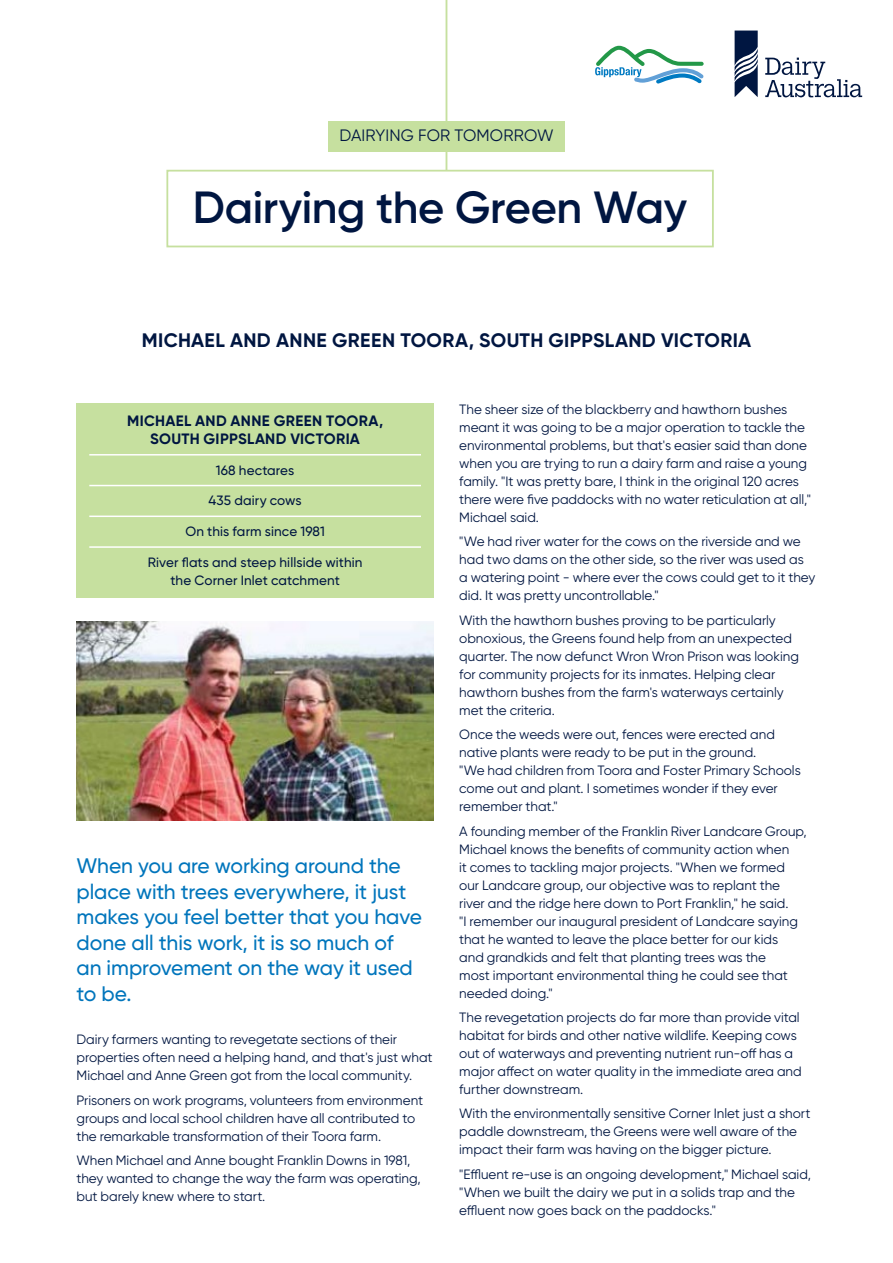
<style>
.page{position:relative;width:893px;height:1263px;background:#fff}
.page>*{position:absolute;margin:0;border:0;box-sizing:border-box;transform-origin:0 0}
.t1{font:600 45px "Gilroy";letter-spacing:-.01em;color:#001641}
.t2{font:500 21px/25.5px "Gilroy";letter-spacing:-.005em;color:#0075bc}
.t3{font:700 19.5px "Gilroy";letter-spacing:.02em;color:#001641}
.t4{font:16.5px "Gilroy";letter-spacing:.01em;color:#001641}
.t5{font:700 15px/18px "Gilroy";letter-spacing:.02em;color:#001641;text-align:center}
.t6{font:13.5px/18px "Gilroy";color:#001641}
.t7{font:500 13.5px/18px "Gilroy";letter-spacing:.01em;color:#001641;text-align:center}
</style>
<div class="page">
<hr style="left:446px;top:0;width:1px;height:170px;background:#c6e09f">
<div style="left:166px;top:170px;width:548px;height:77px;border:2px solid #c6e09f"></div>
<div style="left:328px;top:121px;width:237px;height:30px;background:#c6e09f"></div>
<div style="left:77px;top:403px;width:357px;height:195px;background:#c6e09f"></div>
<hr style="left:89px;top:454px;width:332px;height:1px;background:#fff">
<hr style="left:89px;top:485px;width:332px;height:1px;background:#fff">
<hr style="left:89px;top:515px;width:332px;height:2px;background:#fff">
<hr style="left:89px;top:546px;width:332px;height:2px;background:#fff">
<img style="left:77px;top:622px;width:357px;height:198px">
<svg style="left:595px;top:46px;width:109px;height:38px"></svg>
<svg style="left:765px;top:58px;width:97px;height:39px"></svg>
<svg style="left:735px;top:31px;width:23px;height:66px"></svg>
<p class="t4" style="left:339px;top:125px;width:216px">DAIRYING FOR TOMORROW</p>
<h1 class="t1" style="left:193px;top:179px;width:496px">Dairying the Green Way</h1>
<h3 class="t3" style="left:142px;top:328px;width:611px">MICHAEL AND ANNE GREEN TOORA, SOUTH GIPPSLAND VICTORIA</h3>
<p class="t5" style="left:127px;top:412px;width:258px">MICHAEL AND ANNE GREEN TOORA,<br>SOUTH GIPPSLAND VICTORIA</p>
<p class="t7" style="left:216px;top:461px;width:80px">168 hectares</p>
<p class="t7" style="left:208px;top:492px;width:95px">435 dairy cows</p>
<p class="t7" style="left:185px;top:522px;width:141px">On this farm since 1981</p>
<p class="t7" style="left:148px;top:553px;width:216px">River flats and steep hillside within the Corner Inlet catchment</p>
<h2 class="t2" style="left:77px;top:853px;width:347px">When you are working around the place with trees everywhere, it just makes you feel better that you have done all this work, it is so much of an improvement on the way it used to be.</h2>
<p class="t6" style="left:77px;top:1030px;width:358px">Dairy farmers wanting to revegetate sections of their properties often need a helping hand, and that's just what<br>Michael and Anne Green got from the local community.</p>
<p class="t6" style="left:77px;top:1091px;width:348px">Prisoners on work programs, volunteers from environment groups and local school children have all contributed to the remarkable transformation of their Toora farm.</p>
<p class="t6" style="left:77px;top:1151px;width:346px">When Michael and Anne bought Franklin Downs in 1981, they wanted to change the way the farm was operating, but barely knew where to start.</p>
<p class="t6" style="left:459px;top:400px;width:353px">The sheer size of the blackberry and hawthorn bushes meant it was going to be a major operation to tackle the environmental problems, but that's easier said than done when you are trying to run a dairy farm and raise a young family. "It was pretty bare, I think in the original 120 acres there were five paddocks with no water reticulation at all," Michael said.</p>
<p class="t6" style="left:459px;top:533px;width:358px">"We had river water for the cows on the riverside and we had two dams on the other side, so the river was used as a watering point - where ever the cows could get to it they did. It was pretty uncontrollable."</p>
<p class="t6" style="left:459px;top:611px;width:341px">With the hawthorn bushes proving to be particularly obnoxious, the Greens found help from an unexpected quarter. The now defunct Wron Wron Prison was looking for community projects for its inmates. Helping clear hawthorn bushes from the farm's waterways certainly met the criteria.</p>
<p class="t6" style="left:459px;top:725px;width:343px">Once the weeds were out, fences were erected and native plants were ready to be put in the ground.<br>"We had children from Toora and Foster Primary Schools come out and plant. I sometimes wonder if they ever remember that."</p>
<p class="t6" style="left:459px;top:822px;width:349px">A founding member of the Franklin River Landcare Group, Michael knows the benefits of community action when<br>it comes to tackling major projects. "When we formed our Landcare group, our objective was to replant the river and the ridge here down to Port Franklin," he said.<br>"I remember our inaugural president of Landcare saying that he wanted to leave the place better for our kids<br>and grandkids and felt that planting trees was the<br>most important environmental thing he could see that needed doing."</p>
<p class="t6" style="left:459px;top:1008px;width:344px">The revegetation projects do far more than provide vital habitat for birds and other native wildlife. Keeping cows out of waterways and preventing nutrient run-off has a major affect on water quality in the immediate area and further downstream.</p>
<p class="t6" style="left:459px;top:1104px;width:353px">With the environmentally sensitive Corner Inlet just a short paddle downstream, the Greens were well aware of the impact their farm was having on the bigger picture.</p>
<p class="t6" style="left:459px;top:1165px;width:353px">"Effluent re-use is an ongoing development," Michael said, "When we built the dairy we put in a solids trap and the effluent now goes back on the paddocks."</p>
</div>
